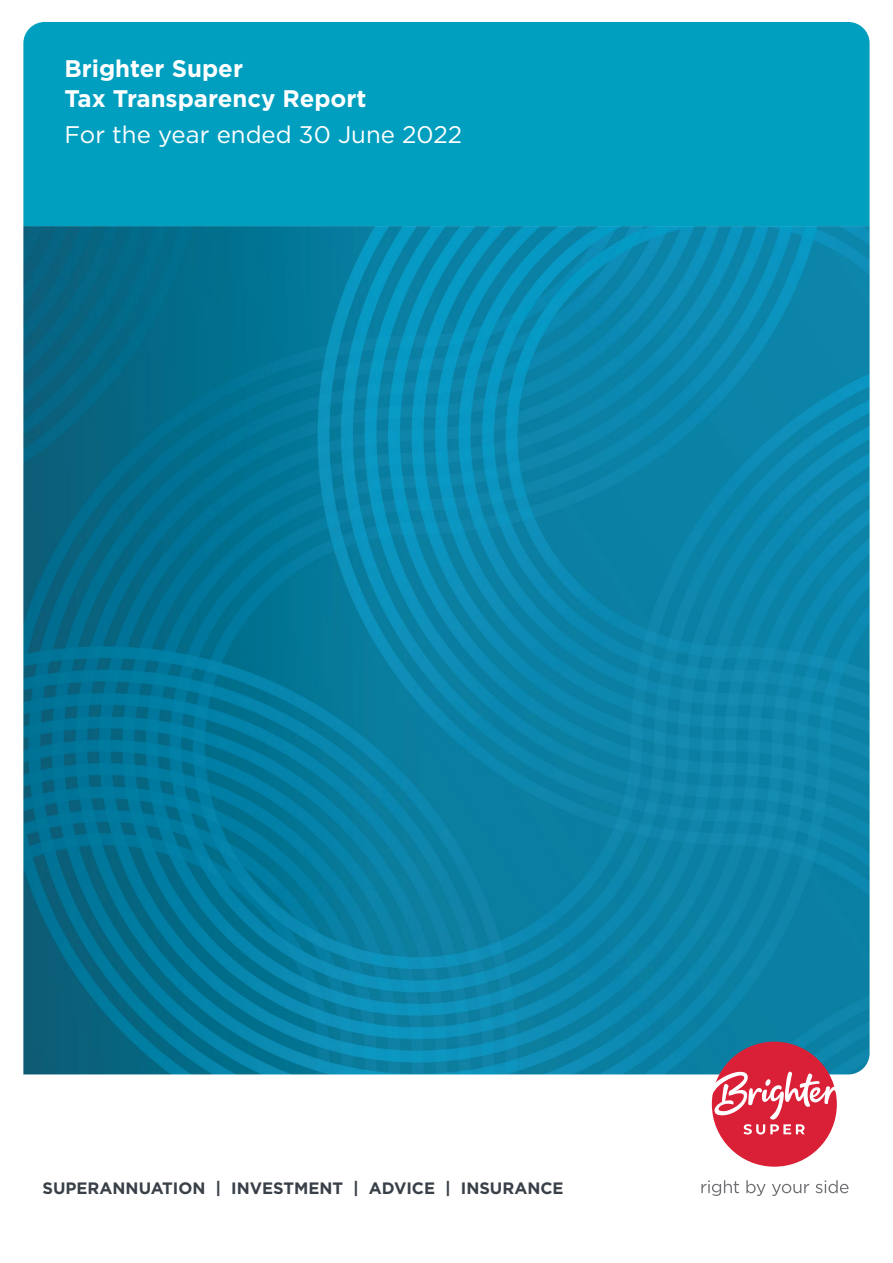
<style>
.page{position:relative;width:893px;height:1263px;background:#fff}
.page>*{position:absolute;margin:0;border:0;box-sizing:border-box;transform-origin:0 0}
.t1{font:700 24px/30px "Gotham";color:#fff}
.t2{font:24px "Gotham";color:#fff}
.t3{font:700 16.5px "Gotham";color:#394048}
</style>
<div class="page">
<img style="left:23px;top:226px;width:847px;height:848px">
<div style="left:23px;top:22px;width:847px;height:204px;background:#009fc0"></div>
<div style="left:712px;top:1042px;width:125px;height:125px;background:#da2037;border-radius:50%"></div>
<svg style="left:710px;top:1071px;width:128px;height:63px"></svg>
<svg style="left:701px;top:1180px;width:147px;height:16px"></svg>
<h1 class="t1" style="left:64px;top:53px;width:304px">Brighter Super<br>Tax Transparency Report</h1>
<h1 class="t2" style="left:64px;top:119px;width:399px">For the year ended 30 June 2022</h1>
<p class="t3" style="left:43px;top:1177px;width:523px">SUPERANNUATION | INVESTMENT | ADVICE | INSURANCE</p>
</div>
